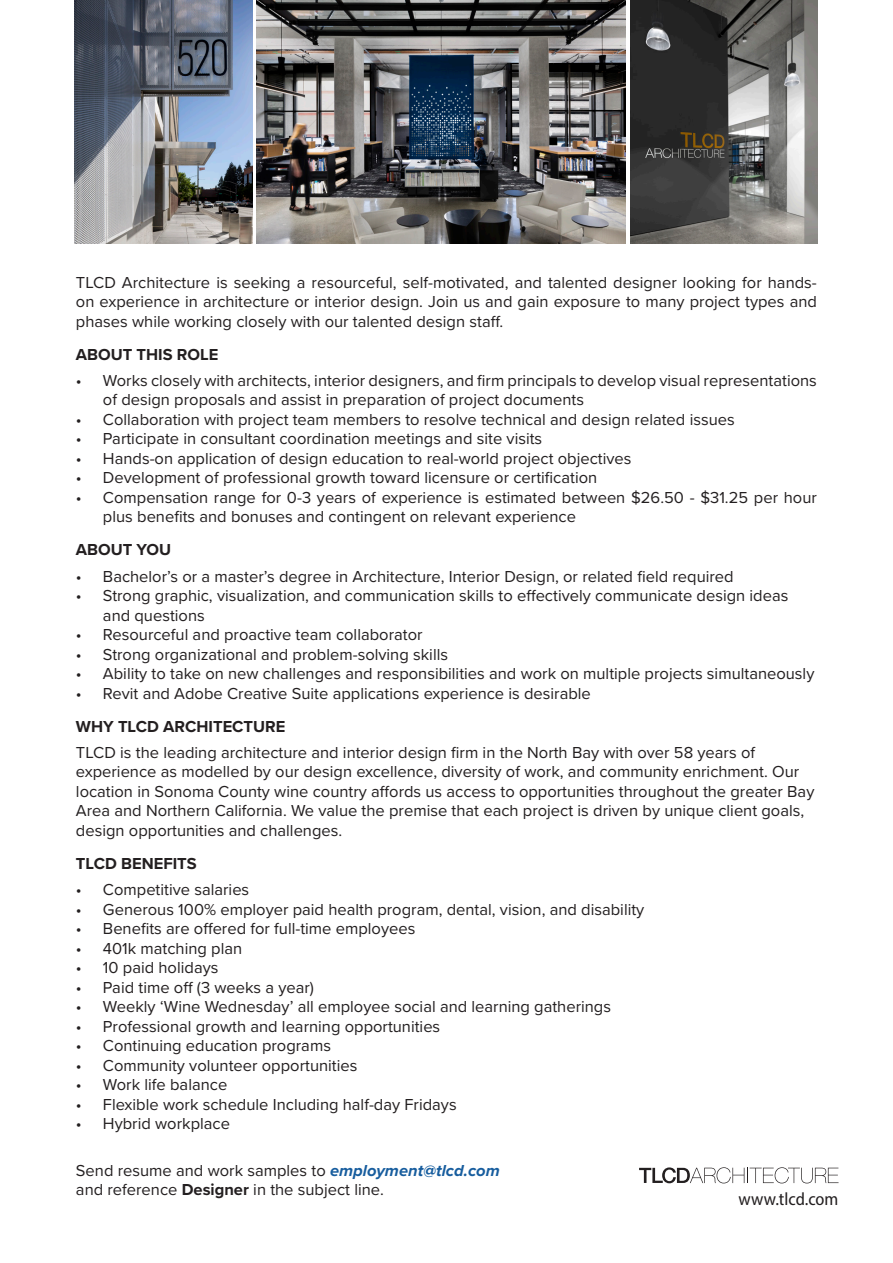
<style>
.page{position:relative;width:893px;height:1263px;background:#fff}
.page>*{position:absolute;margin:0;border:0;box-sizing:border-box;transform-origin:0 0}
.t1{font:semi-condensed 18px "Myriad Pro";color:#231f20}
.t2{font:16.5px/19.5px "Proxima Nova";color:#231f20}
.t3{font:700 16.5px "Proxima Nova";color:#231f20}
.s1{font-weight:700;font-style:italic;color:#175d9e}
.s2{font-weight:700}
</style>
<div class="page">
<svg style="left:639px;top:1167px;width:199px;height:16px"></svg>
<img style="left:630px;top:0;width:187px;height:243px">
<img style="left:256px;top:0;width:370px;height:243px">
<img style="left:74px;top:0;width:178px;height:243px">
<p class="t2" style="left:76px;top:272px;width:742px;text-align:justify">TLCD Architecture is seeking a resourceful, self-motivated, and talented designer looking for hands&shy;on experience in architecture or interior design. Join us and gain exposure to many project types and phases while working closely with our talented design staff.</p>
<p class="t3" style="left:76px;top:342px;width:144px">ABOUT THIS ROLE</p>
<p class="t2" style="left:103px;top:370px;width:715px;text-indent:-27px">• Works closely with architects, interior designers, and firm principals to develop visual representations of design proposals and assist in preparation of project documents</p>
<p class="t2" style="left:76px;top:409px;width:660px">• Collaboration with project team members to resolve technical and design related issues</p>
<p class="t2" style="left:76px;top:428px;width:468px">• Participate in consultant coordination meetings and site visits</p>
<p class="t2" style="left:76px;top:448px;width:557px">• Hands-on application of design education to real-world project objectives</p>
<p class="t2" style="left:76px;top:467px;width:523px">• Development of professional growth toward licensure or certification</p>
<p class="t2" style="left:103px;top:487px;width:715px;text-indent:-27px">• Compensation range for 0-3 years of experience is estimated between $26.50 - $31.25 per hour plus benefits and bonuses and contingent on relevant experience</p>
<p class="t3" style="left:76px;top:537px;width:97px">ABOUT YOU</p>
<p class="t2" style="left:76px;top:566px;width:659px">• Bachelor’s or a master’s degree in Architecture, Interior Design, or related field required</p>
<p class="t2" style="left:103px;top:585px;width:687px;text-indent:-27px">• Strong graphic, visualization, and communication skills to effectively communicate design ideas and questions</p>
<p class="t2" style="left:76px;top:624px;width:348px">• Resourceful and proactive team collaborator</p>
<p class="t2" style="left:76px;top:644px;width:374px">• Strong organizational and problem-solving skills</p>
<p class="t2" style="left:76px;top:663px;width:740px">• Ability to take on new challenges and responsibilities and work on multiple projects simultaneously</p>
<p class="t2" style="left:76px;top:683px;width:516px">• Revit and Adobe Creative Suite applications experience is desirable</p>
<p class="t3" style="left:76px;top:714px;width:211px">WHY TLCD ARCHITECTURE</p>
<p class="t2" style="left:76px;top:742px;width:740px">TLCD is the leading architecture and interior design firm in the North Bay with over 58 years of experience as modelled by our design excellence, diversity of work, and community enrichment. Our location in Sonoma County wine country affords us access to opportunities throughout the greater Bay Area and Northern California. We value the premise that each project is driven by unique client goals, design opportunities and challenges.</p>
<p class="t3" style="left:76px;top:851px;width:122px">TLCD BENEFITS</p>
<p class="t2" style="left:76px;top:879px;width:175px">• Competitive salaries</p>
<p class="t2" style="left:76px;top:899px;width:570px">• Generous 100% employer paid health program, dental, vision, and disability</p>
<p class="t2" style="left:76px;top:918px;width:341px">• Benefits are offered for full-time employees</p>
<p class="t2" style="left:76px;top:938px;width:168px">• 401k matching plan</p>
<p class="t2" style="left:76px;top:957px;width:144px">• 10 paid holidays</p>
<p class="t2" style="left:76px;top:977px;width:240px">• Paid time off (3 weeks a year)</p>
<p class="t2" style="left:76px;top:996px;width:537px">• Weekly ‘Wine Wednesday’ all employee social and learning gatherings</p>
<p class="t2" style="left:76px;top:1016px;width:366px">• Professional growth and learning opportunities</p>
<p class="t2" style="left:76px;top:1035px;width:257px">• Continuing education programs</p>
<p class="t2" style="left:76px;top:1055px;width:283px">• Community volunteer opportunities</p>
<p class="t2" style="left:76px;top:1074px;width:153px">• Work life balance</p>
<p class="t2" style="left:76px;top:1094px;width:382px">• Flexible work schedule Including half-day Fridays</p>
<p class="t2" style="left:76px;top:1113px;width:156px">• Hybrid workplace</p>
<p class="t2" style="left:76px;top:1160px;width:425px">Send resume and work samples to <span class="s1">employment@tlcd.com </span>and reference <span class="s2">Designer</span> in the subject line.</p>
<p class="t1" style="left:738px;top:1188px;width:101px">www.tlcd.com</p>
</div>
